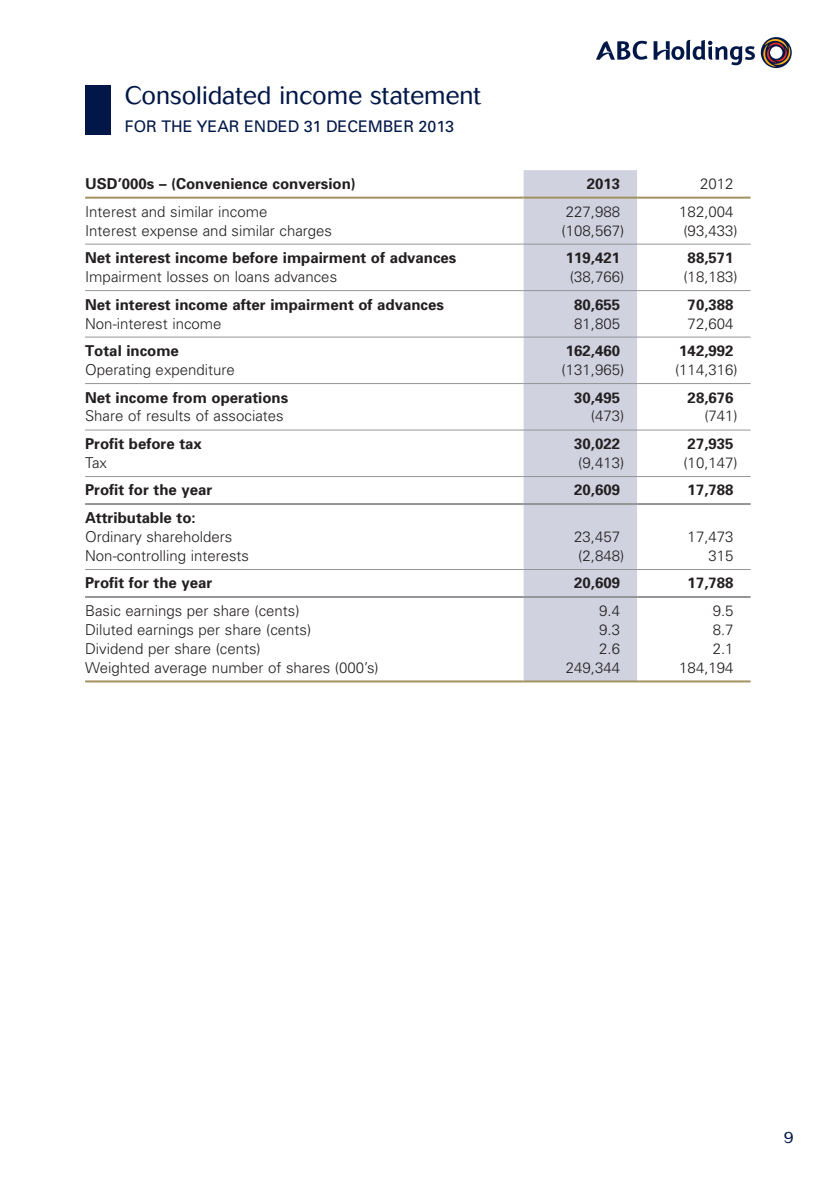
<style>
.page{position:relative;width:840px;height:1191px;background:#fff}
.page>*{position:absolute;margin:0;border:0;box-sizing:border-box;transform-origin:0 0}
.t1{font:300 25px "Cosmos";color:#001748}
.t2{font:16px "Univers";color:#001748}
.t3{font:300 16px "Cosmos";color:#001748}
.t4{font:300 15px "Univers";color:#231f20}
.t5{font:700 15px "Univers";color:#231f20}
</style>
<div class="page">
<svg style="left:596px;top:41px;width:51px;height:19px"></svg>
<svg style="left:653px;top:40px;width:101px;height:25px"></svg>
<svg style="left:760px;top:37px;width:31px;height:31px"></svg>
<div style="left:85px;top:85px;width:26px;height:49px;background:#001748"></div>
<div style="left:523px;top:170px;width:113px;height:510px;background:#d0d2e0"></div>
<hr style="left:85px;top:197px;width:438px;height:2px;background:#a29161">
<hr style="left:523px;top:197px;width:113px;height:2px;background:#a29161">
<hr style="left:636px;top:197px;width:114px;height:2px;background:#a29161">
<hr style="left:85px;top:680px;width:438px;height:2px;background:#a29161">
<hr style="left:523px;top:680px;width:113px;height:2px;background:#a29161">
<hr style="left:636px;top:680px;width:114px;height:2px;background:#a29161">
<hr style="left:85px;top:244px;width:438px;height:1px;background:#939598">
<hr style="left:523px;top:244px;width:113px;height:1px;background:#939598">
<hr style="left:636px;top:244px;width:114px;height:1px;background:#939598">
<hr style="left:85px;top:290px;width:438px;height:1px;background:#939598">
<hr style="left:523px;top:290px;width:113px;height:1px;background:#939598">
<hr style="left:636px;top:290px;width:114px;height:1px;background:#939598">
<hr style="left:85px;top:336px;width:438px;height:1px;background:#939598">
<hr style="left:523px;top:336px;width:113px;height:1px;background:#939598">
<hr style="left:636px;top:336px;width:114px;height:1px;background:#939598">
<hr style="left:85px;top:383px;width:438px;height:1px;background:#939598">
<hr style="left:523px;top:383px;width:113px;height:1px;background:#939598">
<hr style="left:636px;top:383px;width:114px;height:1px;background:#939598">
<hr style="left:85px;top:429px;width:438px;height:1px;background:#939598">
<hr style="left:523px;top:429px;width:113px;height:1px;background:#939598">
<hr style="left:636px;top:429px;width:114px;height:1px;background:#939598">
<hr style="left:85px;top:476px;width:438px;height:1px;background:#939598">
<hr style="left:523px;top:476px;width:113px;height:1px;background:#939598">
<hr style="left:636px;top:476px;width:114px;height:1px;background:#939598">
<hr style="left:85px;top:569px;width:438px;height:1px;background:#939598">
<hr style="left:523px;top:569px;width:113px;height:1px;background:#939598">
<hr style="left:636px;top:569px;width:114px;height:1px;background:#939598">
<hr style="left:85px;top:503px;width:438px;height:2px;background:#939598">
<hr style="left:523px;top:503px;width:113px;height:2px;background:#939598">
<hr style="left:636px;top:503px;width:114px;height:2px;background:#939598">
<hr style="left:85px;top:596px;width:438px;height:2px;background:#939598">
<hr style="left:523px;top:596px;width:113px;height:2px;background:#939598">
<hr style="left:636px;top:596px;width:114px;height:2px;background:#939598">
<h1 class="t1" style="left:125px;top:81px;width:357px">Consolidated income statement</h1>
<p class="t2" style="left:125px;top:117px;width:94px">FOR THE YEAR</p>
<p class="t2" style="left:244px;top:117px;width:34px">ENDED</p>
<p class="t2" style="left:303px;top:117px;width:152px">31 DECEMBER 2013</p>
<p class="t5" style="left:85px;top:175px;width:272px">USD’000s – (Convenience conversion)</p>
<p class="t5" style="left:586px;top:175px;width:35px">2013</p>
<p class="t4" style="left:699px;top:175px;width:35px">2012</p>
<p class="t4" style="left:85px;top:202px;width:184px">Interest and similar income</p>
<p class="t4" style="left:565px;top:202px;width:56px">227,988</p>
<p class="t4" style="left:679px;top:202px;width:56px">182,004</p>
<p class="t4" style="left:85px;top:221px;width:248px">Interest expense and similar charges</p>
<p class="t4" style="left:561px;top:221px;width:64px">(108,567)</p>
<p class="t4" style="left:683px;top:221px;width:56px">(93,433)</p>
<p class="t5" style="left:85px;top:249px;width:372px">Net interest income before impairment of advances</p>
<p class="t5" style="left:565px;top:249px;width:56px">119,421</p>
<p class="t5" style="left:687px;top:249px;width:47px">88,571</p>
<p class="t4" style="left:85px;top:268px;width:253px">Impairment losses on loans advances</p>
<p class="t4" style="left:569px;top:268px;width:56px">(38,766)</p>
<p class="t4" style="left:683px;top:268px;width:56px">(18,183)</p>
<p class="t5" style="left:85px;top:295px;width:360px">Net interest income after impairment of advances</p>
<p class="t5" style="left:573px;top:295px;width:47px">80,655</p>
<p class="t5" style="left:687px;top:295px;width:47px">70,388</p>
<p class="t4" style="left:85px;top:314px;width:138px">Non-interest income</p>
<p class="t4" style="left:573px;top:314px;width:47px">81,805</p>
<p class="t4" style="left:687px;top:314px;width:47px">72,604</p>
<p class="t5" style="left:85px;top:342px;width:95px">Total income</p>
<p class="t5" style="left:565px;top:342px;width:56px">162,460</p>
<p class="t5" style="left:679px;top:342px;width:56px">142,992</p>
<p class="t4" style="left:85px;top:361px;width:151px">Operating expenditure</p>
<p class="t4" style="left:561px;top:361px;width:64px">(131,965)</p>
<p class="t4" style="left:674px;top:361px;width:64px">(114,316)</p>
<p class="t5" style="left:85px;top:388px;width:204px">Net income from operations</p>
<p class="t5" style="left:573px;top:388px;width:47px">30,495</p>
<p class="t5" style="left:687px;top:388px;width:47px">28,676</p>
<p class="t4" style="left:85px;top:407px;width:200px">Share of results of associates</p>
<p class="t4" style="left:590px;top:407px;width:35px">(473)</p>
<p class="t4" style="left:704px;top:407px;width:35px">(741)</p>
<p class="t5" style="left:85px;top:434px;width:118px">Profit before tax</p>
<p class="t5" style="left:573px;top:434px;width:47px">30,022</p>
<p class="t5" style="left:687px;top:434px;width:47px">27,935</p>
<p class="t4" style="left:85px;top:453px;width:23px">Tax</p>
<p class="t4" style="left:578px;top:453px;width:47px">(9,413)</p>
<p class="t4" style="left:683px;top:453px;width:56px">(10,147)</p>
<p class="t5" style="left:85px;top:481px;width:129px">Profit for the year</p>
<p class="t5" style="left:573px;top:481px;width:47px">20,609</p>
<p class="t5" style="left:687px;top:481px;width:47px">17,788</p>
<p class="t5" style="left:85px;top:508px;width:112px">Attributable to:</p>
<p class="t4" style="left:85px;top:527px;width:149px">Ordinary shareholders</p>
<p class="t4" style="left:573px;top:527px;width:47px">23,457</p>
<p class="t4" style="left:687px;top:527px;width:47px">17,473</p>
<p class="t4" style="left:85px;top:546px;width:165px">Non-controlling interests</p>
<p class="t4" style="left:578px;top:546px;width:47px">(2,848)</p>
<p class="t4" style="left:708px;top:546px;width:27px">315</p>
<p class="t5" style="left:85px;top:574px;width:129px">Profit for the year</p>
<p class="t5" style="left:573px;top:574px;width:47px">20,609</p>
<p class="t5" style="left:687px;top:574px;width:47px">17,788</p>
<p class="t4" style="left:85px;top:601px;width:216px">Basic earnings per share (cents)</p>
<p class="t4" style="left:599px;top:601px;width:22px">9.4</p>
<p class="t4" style="left:712px;top:601px;width:22px">9.5</p>
<p class="t4" style="left:85px;top:620px;width:227px">Diluted earnings per share (cents)</p>
<p class="t4" style="left:599px;top:620px;width:22px">9.3</p>
<p class="t4" style="left:712px;top:620px;width:22px">8.7</p>
<p class="t4" style="left:85px;top:639px;width:177px">Dividend per share (cents)</p>
<p class="t4" style="left:599px;top:639px;width:22px">2.6</p>
<p class="t4" style="left:712px;top:639px;width:22px">2.1</p>
<p class="t4" style="left:85px;top:658px;width:295px">Weighted average number of shares (000’s)</p>
<p class="t4" style="left:565px;top:658px;width:56px">249,344</p>
<p class="t4" style="left:679px;top:658px;width:56px">184,194</p>
<p class="t3" style="left:783px;top:1128px;width:11px">9</p>
</div>
